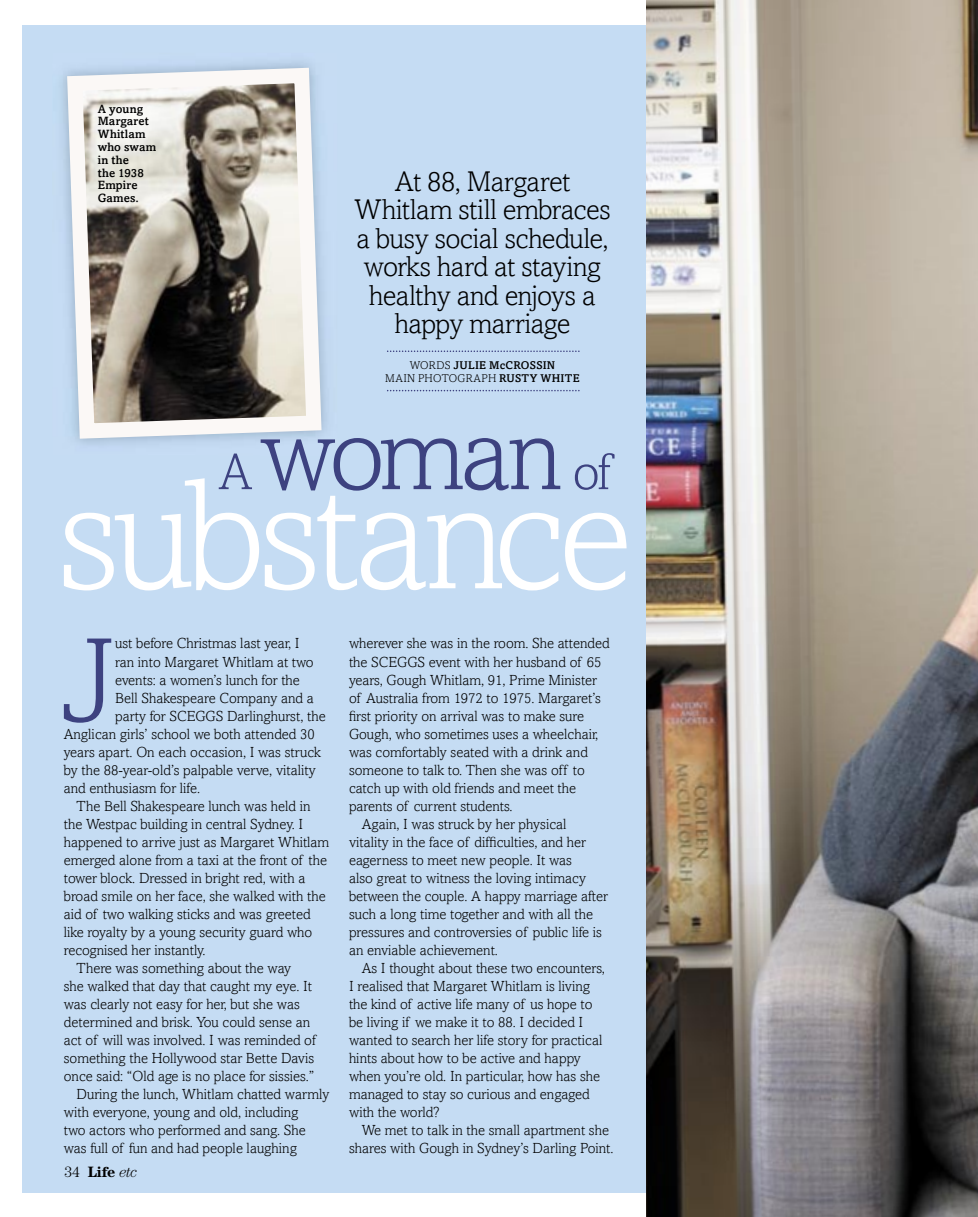
<style>
.page{position:relative;width:978px;height:1217px;background:#fff}
.page>*{position:absolute;margin:0;border:0;box-sizing:border-box;transform-origin:0 0}
.t1{font:300 156.9px "Amasis";letter-spacing:-.04em;color:#fff}
.t2{font:300 120px "Amasis";color:#3d4280}
.t3{font:300 106.2px "Amasis";letter-spacing:-.05em;color:#3d4280}
.t4{font:300 28.5px/28.5px "Amasis";letter-spacing:-.02em;color:#000;text-align:center}
.t5{font:700 15px "Century";color:#000}
.t6{font:300 14.7px "Amasis";color:#000}
.t7{font:500 12px/12.8px "Amasis";letter-spacing:.01em;color:#000}
.t8{font:500 11.25px/13.5px "Amasis";letter-spacing:.02em;color:#000;text-align:center}
.s1{font-weight:300}
.s2{font-size:51.45px}
.s3{font-weight:300;font-style:italic}
</style>
<div class="page">
<div style="left:22px;top:25px;width:956px;height:1167px;background:#c5dcf3"></div>
<img style="left:646px;top:0;width:332px;height:1216px">
<svg style="left:387px;top:350px;width:193px;height:2px"></svg>
<svg style="left:387px;top:390px;width:193px;height:1px"></svg>
<img style="left:62px;top:62px;width:265px;height:382px">
<img style="left:261px;top:438px;width:76px;height:17px">
<svg style="left:67px;top:68px;width:255px;height:370px;background:#a7a49f"></svg>
<p class="t7" style="left:98px;top:102px;width:60px">A young<br>Margaret<br>Whitlam who swam in the<br>the 1938<br>Empire<br>Games.</p>
<h3 class="t4" style="left:354px;top:167px;width:258px">At 88, Margaret<br>Whitlam still embraces a busy social schedule, works hard at staying healthy and enjoys a happy marriage</h3>
<p class="t8" style="left:385px;top:358px;width:196px"><span class="s1">WORDS</span> JULIE McCROSSIN<br><span class="s1">MAIN PHOTOGRAPH</span> RUSTY WHITE</p>
<h3 class="t3" style="left:218px;top:392px;width:394px"><span class="s2">A</span> woman <span class="s2">of</span></h3>
<h1 class="t1" style="left:58px;top:445px;width:577px">substance</h1>
<h2 class="t2" style="left:60px;top:610px;width:56px">J</h2>
<p class="t6" style="left:115px;top:635px;width:186px">ust before Christmas last year, I</p>
<p class="t6" style="left:115px;top:653px;width:200px">ran into Margaret Whitlam at two</p>
<p class="t6" style="left:115px;top:671px;width:186px">events: a women’s lunch for the</p>
<p class="t6" style="left:115px;top:689px;width:200px">Bell Shakespeare Company and a</p>
<p class="t6" style="left:115px;top:707px;width:212px">party for SCEGGS Darlinghurst, the</p>
<p class="t6" style="left:64px;top:725px;width:253px">Anglican girls’ school we both attended 30</p>
<p class="t6" style="left:64px;top:743px;width:259px">years apart. On each occasion, I was struck</p>
<p class="t6" style="left:64px;top:761px;width:253px">by the 88-year-old’s palpable verve, vitality</p>
<p class="t6" style="left:64px;top:779px;width:138px">and enthusiasm for life.</p>
<p class="t6" style="left:77px;top:797px;width:236px">The Bell Shakespeare lunch was held in</p>
<p class="t6" style="left:64px;top:815px;width:241px">the Westpac building in central Sydney. I</p>
<p class="t6" style="left:64px;top:833px;width:267px">happened to arrive just as Margaret Whitlam</p>
<p class="t6" style="left:64px;top:851px;width:265px">emerged alone from a taxi at the front of the</p>
<p class="t6" style="left:64px;top:869px;width:243px">tower block. Dressed in bright red, with a</p>
<p class="t6" style="left:64px;top:887px;width:264px">broad smile on her face, she walked with the</p>
<p class="t6" style="left:64px;top:905px;width:248px">aid of two walking sticks and was greeted</p>
<p class="t6" style="left:64px;top:923px;width:250px">like royalty by a young security guard who</p>
<p class="t6" style="left:64px;top:941px;width:143px">recognised her instantly.</p>
<p class="t6" style="left:77px;top:959px;width:216px">There was something about the way</p>
<p class="t6" style="left:64px;top:977px;width:250px">she walked that day that caught my eye. It</p>
<p class="t6" style="left:64px;top:995px;width:238px">was clearly not easy for her, but she was</p>
<p class="t6" style="left:64px;top:1013px;width:248px">determined and brisk. You could sense an</p>
<p class="t6" style="left:64px;top:1031px;width:254px">act of will was involved. I was reminded of</p>
<p class="t6" style="left:64px;top:1049px;width:252px">something the Hollywood star Bette Davis</p>
<p class="t6" style="left:64px;top:1067px;width:252px">once said: “Old age is no place for sissies.”</p>
<p class="t6" style="left:77px;top:1085px;width:254px">During the lunch, Whitlam chatted warmly</p>
<p class="t6" style="left:64px;top:1103px;width:236px">with everyone, young and old, including</p>
<p class="t6" style="left:64px;top:1121px;width:244px">two actors who performed and sang. She</p>
<p class="t6" style="left:64px;top:1139px;width:235px">was full of fun and had people laughing</p>
<p class="t5" style="left:64px;top:1162px;width:74px"><span class="s1">34</span> Life <span class="s3">etc</span></p>
<p class="t6" style="left:349px;top:635px;width:262px">wherever she was in the room. She attended</p>
<p class="t6" style="left:349px;top:653px;width:254px">the SCEGGS event with her husband of 65</p>
<p class="t6" style="left:349px;top:671px;width:250px">years, Gough Whitlam, 91, Prime Minister</p>
<p class="t6" style="left:349px;top:689px;width:253px">of Australia from 1972 to 1975. Margaret’s</p>
<p class="t6" style="left:349px;top:707px;width:237px">first priority on arrival was to make sure</p>
<p class="t6" style="left:349px;top:725px;width:251px">Gough, who sometimes uses a wheelchair,</p>
<p class="t6" style="left:349px;top:743px;width:241px">was comfortably seated with a drink and</p>
<p class="t6" style="left:349px;top:761px;width:237px">someone to talk to. Then she was off to</p>
<p class="t6" style="left:349px;top:779px;width:229px">catch up with old friends and meet the</p>
<p class="t6" style="left:349px;top:797px;width:165px">parents of current students.</p>
<p class="t6" style="left:362px;top:815px;width:206px">Again, I was struck by her physical</p>
<p class="t6" style="left:349px;top:833px;width:238px">vitality in the face of difficulties, and her</p>
<p class="t6" style="left:349px;top:851px;width:225px">eagerness to meet new people. It was</p>
<p class="t6" style="left:349px;top:869px;width:239px">also great to witness the loving intimacy</p>
<p class="t6" style="left:349px;top:887px;width:261px">between the couple. A happy marriage after</p>
<p class="t6" style="left:349px;top:905px;width:246px">such a long time together and with all the</p>
<p class="t6" style="left:349px;top:923px;width:255px">pressures and controversies of public life is</p>
<p class="t6" style="left:349px;top:941px;width:151px">an enviable achievement.</p>
<p class="t6" style="left:362px;top:959px;width:245px">As I thought about these two encounters,</p>
<p class="t6" style="left:349px;top:977px;width:243px">I realised that Margaret Whitlam is living</p>
<p class="t6" style="left:349px;top:995px;width:245px">the kind of active life many of us hope to</p>
<p class="t6" style="left:349px;top:1013px;width:236px">be living if we make it to 88. I decided I</p>
<p class="t6" style="left:349px;top:1031px;width:255px">wanted to search her life story for practical</p>
<p class="t6" style="left:349px;top:1049px;width:233px">hints about how to be active and happy</p>
<p class="t6" style="left:349px;top:1067px;width:253px">when you’re old. In particular, how has she</p>
<p class="t6" style="left:349px;top:1085px;width:242px">managed to stay so curious and engaged</p>
<p class="t6" style="left:349px;top:1103px;width:92px">with the world?</p>
<p class="t6" style="left:362px;top:1121px;width:249px">We met to talk in the small apartment she</p>
<p class="t6" style="left:349px;top:1139px;width:266px">shares with Gough in Sydney’s Darling Point.</p>
</div>
